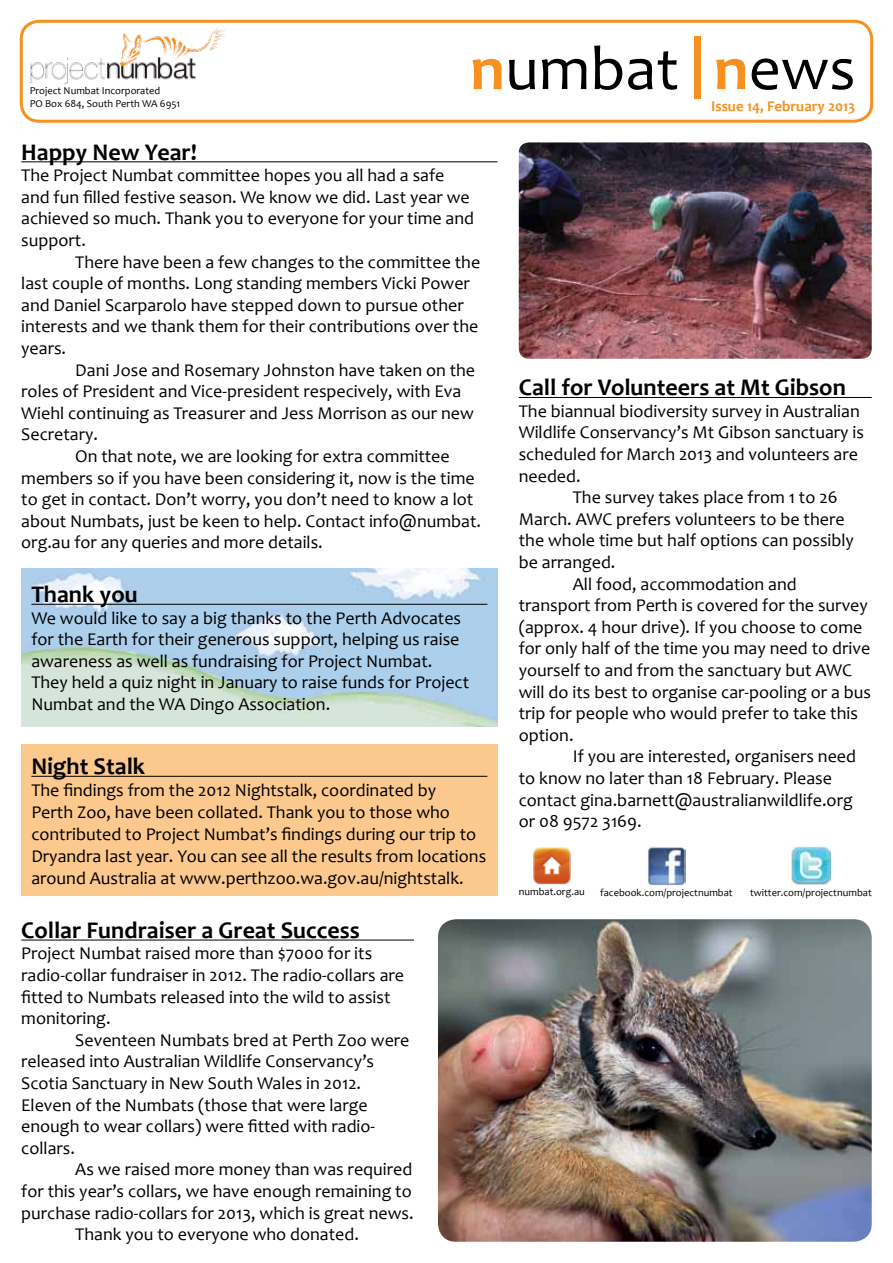
<style>
.page{position:relative;width:893px;height:1263px;background:#fff}
.page>*{position:absolute;margin:0;border:0;box-sizing:border-box;transform-origin:0 0}
.t1{font:63px "Candara";color:#000}
.t2{font:700 24px "Candara";color:#000}
.t3{font:18px/21.6px "Candara";color:#000}
.t4{font:700 15px "Candara";color:#f69021}
.t5{font:10.5px/12.6px "Candara";color:#000}
.s1{font-weight:700;color:#f69021}
</style>
<div class="page">
<div style="left:21px;top:744px;width:476px;height:152px;background:#fbc88e"></div>
<div style="left:20px;top:20px;width:853px;height:103px;border:3px solid #f7901e;border-radius:18px"></div>
<hr style="left:21px;top:162px;width:476px;height:1px;background:#000">
<div style="left:694px;top:36px;width:7px;height:63px;background:#f69021"></div>
<img style="left:647px;top:847px;width:39px;height:39px">
<img style="left:792px;top:846px;width:38px;height:39px">
<img style="left:533px;top:847px;width:38px;height:38px">
<img style="left:30px;top:28px;width:195px;height:56px">
<img style="left:21px;top:568px;width:476px;height:158px">
<hr style="left:31px;top:604px;width:456px;height:1px;background:#000">
<hr style="left:31px;top:776px;width:456px;height:1px;background:#000">
<img style="left:438px;top:919px;width:434px;height:323px">
<hr style="left:519px;top:397px;width:353px;height:1px;background:#000">
<hr style="left:21px;top:940px;width:393px;height:1px;background:#000">
<img style="left:519px;top:142px;width:353px;height:217px">
<p class="t5" style="left:30px;top:84px;width:152px">Project Numbat Incorporated<br>PO Box 684, South Perth WA 6951</p>
<h1 class="t1" style="left:470px;top:29px;width:387px"><span class="s1">n</span>umbat <span class="s1">n</span>ews</h1>
<p class="t4" style="left:711px;top:97px;width:146px">Issue 14, February 2013</p>
<h2 class="t2" style="left:21px;top:137px;width:177px">Happy New Year!</h2>
<p class="t3" style="left:21px;top:164px;width:454px">The Project Numbat committee hopes you all had a safe and fun filled festive season. We know we did. Last year we achieved so much. Thank you to everyone for your time and support.</p>
<p class="t3" style="left:21px;top:251px;width:460px;text-indent:54px">There have been a few changes to the committee the last couple of months. Long standing members Vicki Power and Daniel Scarparolo have stepped down to pursue other interests and we thank them for their contributions over the years.</p>
<p class="t3" style="left:21px;top:359px;width:455px;text-indent:54px">Dani Jose and Rosemary Johnston have taken on the roles of President and Vice-president respecively, with Eva Wiehl continuing as Treasurer and Jess Morrison as our new Secretary.</p>
<p class="t3" style="left:21px;top:445px;width:461px;text-indent:54px">On that note, we are looking for extra committee members so if you have been considering it, now is the time to get in contact. Don’t worry, you don’t need to know a lot about Numbats, just be keen to help. Contact info@numbat. org.au for any queries and more details.</p>
<h2 class="t2" style="left:31px;top:579px;width:108px">Thank you</h2>
<p class="t3" style="left:31px;top:607px;width:439px">We would like to say a big thanks to the Perth Advocates for the Earth for their generous support, helping us raise awareness as well as fundraising for Project Numbat.<br>They held a quiz night in January to raise funds for Project Numbat and the WA Dingo Association.</p>
<h2 class="t2" style="left:31px;top:751px;width:115px">Night Stalk</h2>
<p class="t3" style="left:31px;top:779px;width:456px;line-height:22px">The findings from the 2012 Nightstalk, coordinated by<br>Perth Zoo, have been collated. Thank you to those who contributed to Project Numbat’s findings during our trip to Dryandra last year. You can see all the results from locations around Australia at www.perthzoo.wa.gov.au/nightstalk.</p>
<h2 class="t2" style="left:21px;top:915px;width:340px">Collar Fundraiser a Great Success</h2>
<p class="t3" style="left:21px;top:942px;width:384px">Project Numbat raised more than $7000 for its radio-collar fundraiser in 2012. The radio-collars are fitted to Numbats released into the wild to assist monitoring.</p>
<p class="t3" style="left:21px;top:1029px;width:390px;text-indent:54px">Seventeen Numbats bred at Perth Zoo were released into Australian Wildlife Conservancy’s Scotia Sanctuary in New South Wales in 2012.<br>Eleven of the Numbats (those that were large enough to wear collars) were fitted with radio&shy;collars.</p>
<p class="t3" style="left:75px;top:1158px;width:339px">As we raised more money than was required</p>
<p class="t3" style="left:21px;top:1180px;width:392px">for this year’s collars, we have enough remaining to</p>
<p class="t3" style="left:21px;top:1202px;width:394px">purchase radio-collars for 2013, which is great news.</p>
<p class="t3" style="left:75px;top:1223px;width:285px">Thank you to everyone who donated.</p>
<h2 class="t2" style="left:519px;top:372px;width:329px">Call for Volunteers at Mt Gibson</h2>
<p class="t3" style="left:519px;top:400px;width:347px">The biannual biodiversity survey in Australian Wildlife Conservancy’s Mt Gibson sanctuary is scheduled for March 2013 and volunteers are needed.</p>
<p class="t3" style="left:573px;top:486px;width:266px">The survey takes place from 1 to 26</p>
<p class="t3" style="left:519px;top:508px;width:327px">March. AWC prefers volunteers to be there</p>
<p class="t3" style="left:519px;top:529px;width:337px">the whole time but half options can possibly</p>
<p class="t3" style="left:519px;top:551px;width:98px">be arranged.</p>
<p class="t3" style="left:573px;top:573px;width:225px">All food, accommodation and</p>
<p class="t3" style="left:519px;top:594px;width:351px">transport from Perth is covered for the survey</p>
<p class="t3" style="left:519px;top:616px;width:345px">(approx. 4 hour drive). If you choose to come</p>
<p class="t3" style="left:519px;top:637px;width:353px">for only half of the time you may need to drive</p>
<p class="t3" style="left:519px;top:659px;width:335px">yourself to and from the sanctuary but AWC</p>
<p class="t3" style="left:519px;top:681px;width:354px">will do its best to organise car-pooling or a bus</p>
<p class="t3" style="left:519px;top:702px;width:341px">trip for people who would prefer to take this</p>
<p class="t3" style="left:519px;top:724px;width:56px">option.</p>
<p class="t3" style="left:573px;top:745px;width:285px">If you are interested, organisers need</p>
<p class="t3" style="left:519px;top:767px;width:315px">to know no later than 18 February. Please</p>
<p class="t3" style="left:519px;top:789px;width:335px">contact gina.barnett@australianwildlife.org</p>
<p class="t3" style="left:519px;top:810px;width:124px">or 08 9572 3169.</p>
<p class="t5" style="left:519px;top:886px;width:68px">numbat.org.au</p>
<p class="t5" style="left:600px;top:886px;width:134px">facebook.com/projectnumbat</p>
<p class="t5" style="left:750px;top:886px;width:123px">twitter.com/projectnumbat</p>
</div>
